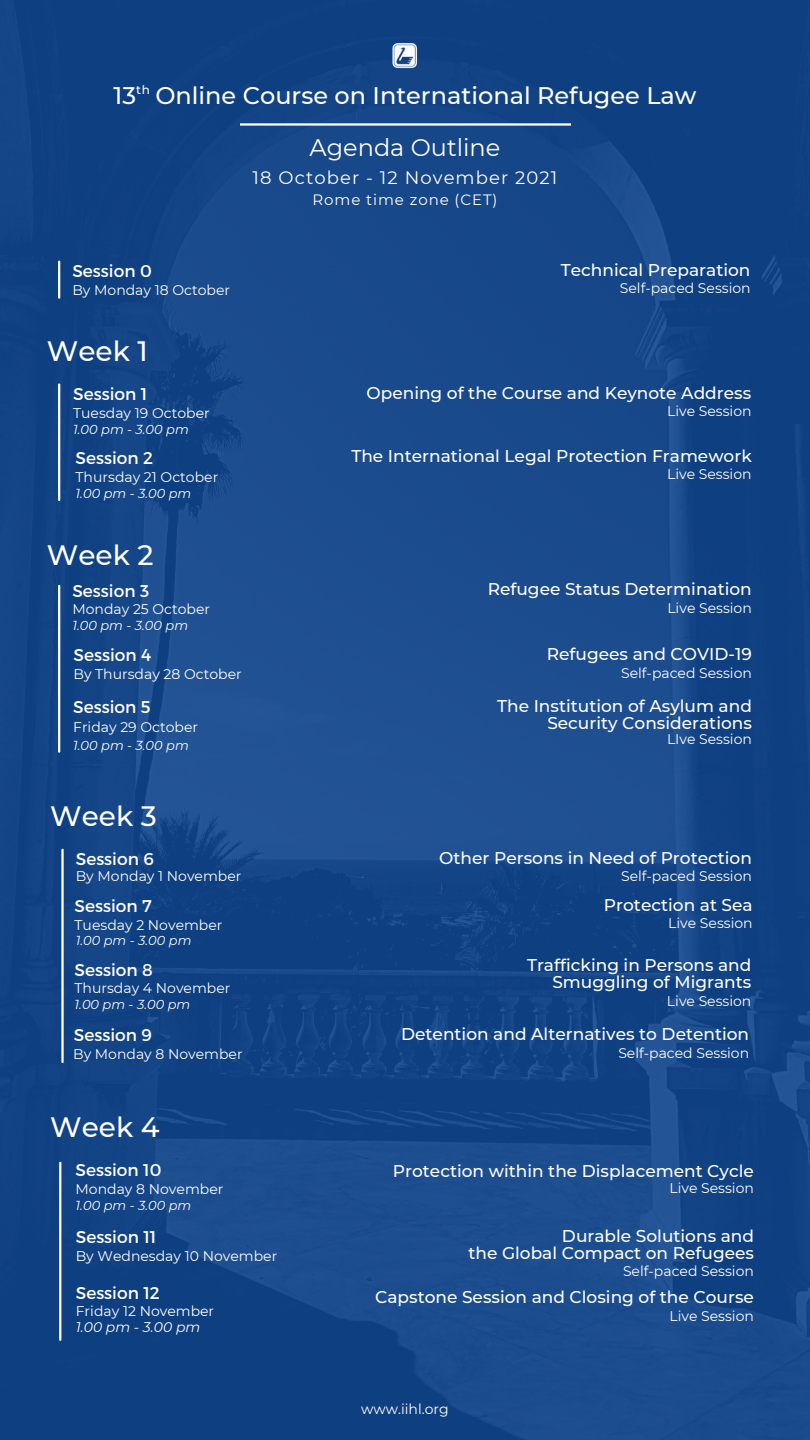
<style>
.page{position:relative;width:810px;height:1440px;background:#fff}
.page>*{position:absolute;margin:0;border:0;box-sizing:border-box;transform-origin:0 0}
.t1{font:500 28px "Montserrat";color:#fff}
.t2{font:500 24px "Montserrat";color:#fff}
.t3{font:24px "Montserrat";color:#fff}
.t4{font:18px "Montserrat";letter-spacing:.06em;color:#fff}
.t5{font:500 17px/17.2px "Montserrat";color:#fff;text-align:right}
.t6{font:17px "Montserrat";color:#fff}
.t7{font:15px "Montserrat";letter-spacing:.06em;color:#fff}
.t8{font:14px "Montserrat";color:#fff}
.t9{font:italic 14px "Montserrat";color:#fff}
.t10{font:italic 13px "Montserrat";color:#fff}
</style>
<div class="page">
<div style="left:0;top:0;width:810px;height:1440px;background:linear-gradient(to right,#154586,#164788)"></div>
<svg style="left:240px;top:117px;width:330px;height:15px"></svg>
<img style="left:389px;top:40px;width:32px;height:30px">
<hr style="left:58px;top:262px;width:2px;height:36px;background:#fff">
<hr style="left:58px;top:385px;width:2px;height:115px;background:#fff">
<hr style="left:58px;top:586px;width:2px;height:166px;background:#fff">
<hr style="left:61px;top:850px;width:3px;height:212px;background:#fff">
<hr style="left:59px;top:1163px;width:2px;height:177px;background:#fff">
<h2 class="t2" style="left:114px;top:80px;width:585px">13<sup>th</sup> Online Course on International Refugee Law</h2>
<h2 class="t3" style="left:310px;top:133px;width:192px">Agenda Outline</h2>
<p class="t4" style="left:253px;top:166px;width:306px">18 October - 12 November 2021</p>
<p class="t7" style="left:312px;top:190px;width:187px">Rome time zone (CET)</p>
<p class="t6" style="left:72px;top:260px;width:81px">Session 0</p>
<p class="t5" style="left:561px;top:261px;width:191px">Technical Preparation</p>
<p class="t8" style="left:620px;top:279px;width:132px">Self-paced Session</p>
<p class="t8" style="left:72px;top:281px;width:159px">By Monday 18 October</p>
<h1 class="t1" style="left:47px;top:334px;width:102px">Week 1</h1>
<p class="t6" style="left:73px;top:383px;width:76px">Session 1</p>
<p class="t10" style="left:73px;top:421px;width:117px">1.00 pm - 3.00 pm</p>
<p class="t8" style="left:76px;top:468px;width:144px">Thursday 21 October</p>
<p class="t8" style="left:73px;top:404px;width:138px">Tuesday 19 October</p>
<p class="t6" style="left:76px;top:447px;width:79px">Session 2</p>
<p class="t10" style="left:76px;top:485px;width:117px">1.00 pm - 3.00 pm</p>
<h1 class="t1" style="left:47px;top:538px;width:108px">Week 2</h1>
<p class="t6" style="left:72px;top:580px;width:78px">Session 3</p>
<p class="t10" style="left:72px;top:617px;width:117px">1.00 pm - 3.00 pm</p>
<p class="t8" style="left:72px;top:601px;width:139px">Monday 25 October</p>
<p class="t6" style="left:73px;top:644px;width:79px">Session 4</p>
<p class="t8" style="left:73px;top:665px;width:170px">By Thursday 28 October</p>
<p class="t6" style="left:73px;top:696px;width:79px">Session 5</p>
<p class="t8" style="left:73px;top:718px;width:126px">Friday 29 October</p>
<p class="t10" style="left:73px;top:737px;width:117px">1.00 pm - 3.00 pm</p>
<h1 class="t1" style="left:50px;top:799px;width:108px">Week 3</h1>
<p class="t6" style="left:76px;top:847px;width:80px">Session 6</p>
<p class="t8" style="left:76px;top:868px;width:167px">By Monday 1 November</p>
<p class="t6" style="left:75px;top:895px;width:79px">Session 7</p>
<p class="t8" style="left:75px;top:916px;width:149px">Tuesday 2 November</p>
<p class="t10" style="left:76px;top:933px;width:117px">1.00 pm - 3.00 pm</p>
<p class="t6" style="left:75px;top:959px;width:80px">Session 8</p>
<p class="t10" style="left:75px;top:997px;width:117px">1.00 pm - 3.00 pm</p>
<p class="t8" style="left:75px;top:980px;width:157px">Thursday 4 November</p>
<p class="t6" style="left:74px;top:1024px;width:80px">Session 9</p>
<p class="t8" style="left:73px;top:1046px;width:171px">By Monday 8 November</p>
<h1 class="t1" style="left:50px;top:1110px;width:111px">Week 4</h1>
<p class="t6" style="left:76px;top:1159px;width:87px">Session 10</p>
<p class="t10" style="left:76px;top:1197px;width:117px">1.00 pm - 3.00 pm</p>
<p class="t8" style="left:76px;top:1247px;width:203px">By Wednesday 10 November</p>
<p class="t8" style="left:76px;top:1180px;width:149px">Monday 8 November</p>
<p class="t6" style="left:76px;top:1226px;width:82px">Session 11</p>
<p class="t6" style="left:76px;top:1282px;width:86px">Session 12</p>
<p class="t9" style="left:76px;top:1319px;width:126px">1.00 pm - 3.00 pm</p>
<p class="t8" style="left:76px;top:1302px;width:140px">Friday 12 November</p>
<p class="t5" style="left:367px;top:384px;width:386px">Opening of the Course and Keynote Address</p>
<p class="t8" style="left:667px;top:403px;width:86px">Live Session</p>
<p class="t5" style="left:351px;top:447px;width:402px">The International Legal Protection Framework</p>
<p class="t8" style="left:667px;top:466px;width:86px">Live Session</p>
<p class="t5" style="left:488px;top:581px;width:266px">Refugee Status Determination</p>
<p class="t8" style="left:667px;top:599px;width:86px">Live Session</p>
<p class="t5" style="left:547px;top:645px;width:206px">Refugees and COVID-19</p>
<p class="t5" style="left:497px;top:697px;width:256px">The Institution of Asylum and<br>Security Considerations</p>
<p class="t8" style="left:621px;top:665px;width:132px">Self-paced Session</p>
<p class="t8" style="left:667px;top:731px;width:86px">LIve Session</p>
<p class="t5" style="left:439px;top:849px;width:314px">Other Persons in Need of Protection</p>
<p class="t8" style="left:621px;top:867px;width:132px">Self-paced Session</p>
<p class="t5" style="left:604px;top:896px;width:150px">Protection at Sea</p>
<p class="t8" style="left:668px;top:914px;width:86px">Live Session</p>
<p class="t5" style="left:527px;top:957px;width:226px">Trafficking in Persons and<br>Smuggling of Migrants</p>
<p class="t8" style="left:667px;top:992px;width:86px">Live Session</p>
<p class="t5" style="left:401px;top:1026px;width:350px">Detention and Alternatives to Detention</p>
<p class="t8" style="left:618px;top:1044px;width:132px">Self-paced Session</p>
<p class="t5" style="left:393px;top:1162px;width:362px">Protection within the Displacement Cycle</p>
<p class="t8" style="left:669px;top:1179px;width:86px">Live Session</p>
<p class="t5" style="left:468px;top:1227px;width:287px">Durable Solutions and<br>the Global Compact on Refugees</p>
<p class="t8" style="left:623px;top:1263px;width:132px">Self-paced Session</p>
<p class="t8" style="left:669px;top:1307px;width:86px">Live Session</p>
<p class="t5" style="left:375px;top:1289px;width:380px">Capstone Session and Closing of the Course</p>
<p class="t8" style="left:361px;top:1400px;width:89px">www.iihl.org</p>
</div>
